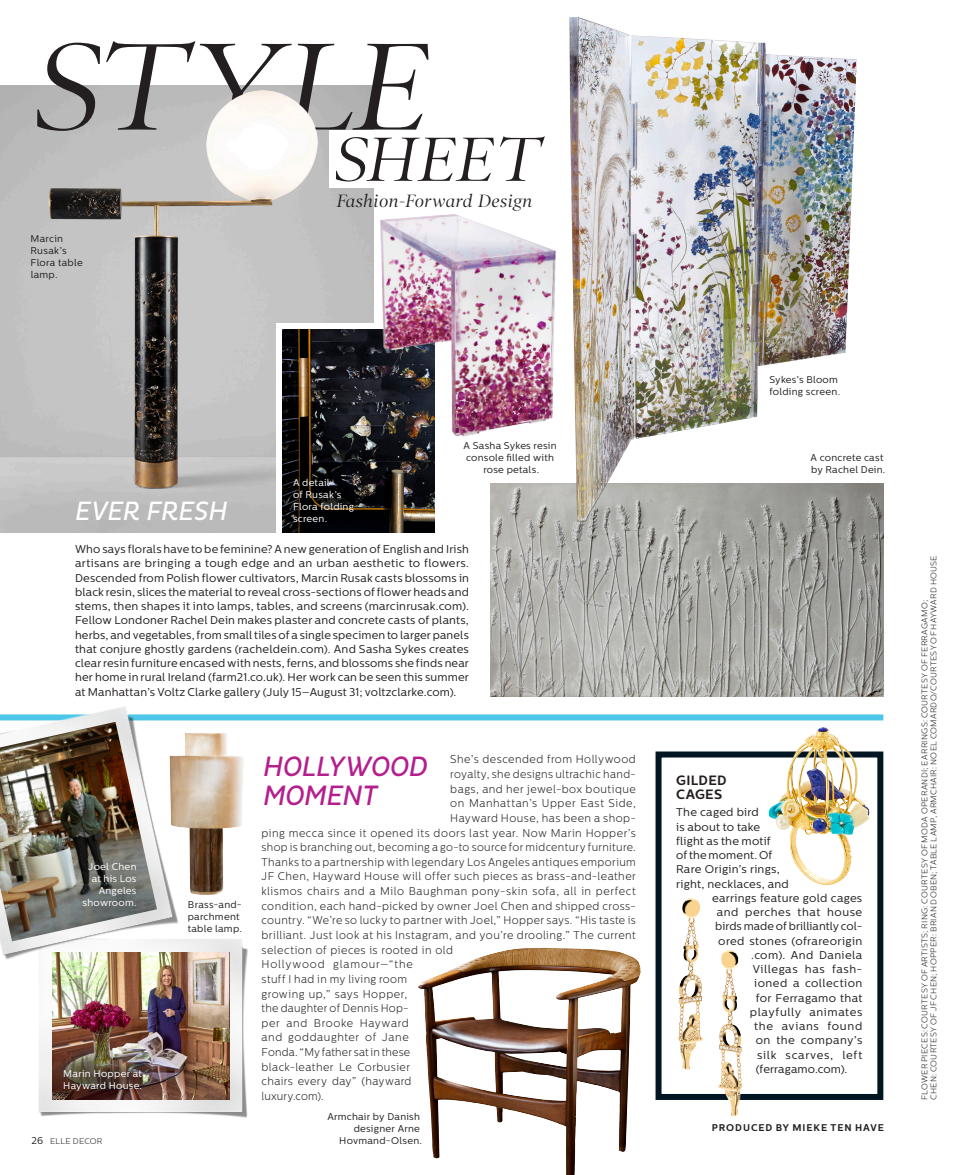
<style>
.page{position:relative;width:959px;height:1175px;background:#fff}
.page>*{position:absolute;margin:0;border:0;box-sizing:border-box;transform-origin:0 0}
.head{font:italic 125.25px "Poynter OS Display";letter-spacing:.02em;color:#231f20}
.head-2{font:italic 63px "Poynter OS Display";letter-spacing:.035em;color:#231f20}
.subhead2{font:italic 28.5px "Pluto Elle Cond";letter-spacing:-.035em;color:#b41e8d}
.subhead1{font:italic 27px "Pluto Elle Cond";letter-spacing:-.01em;color:#fff}
.t1{font:italic 18px "Poynter OS Display";letter-spacing:.03em;color:#231f20}
.subhead3{font:700 13.5px/14.2px "Centrale Sans";letter-spacing:.02em;color:#231f20}
.body1{font:11.25px/14.2px "Centrale Sans";letter-spacing:.01em;color:#231f20;text-align:justify}
.body2{font:300 11.25px "Centrale Sans";letter-spacing:.04em;color:#231f20;scale:.96 1}
.body2-2{font:300 11.25px "Centrale Sans";letter-spacing:.04em;color:#231f20;scale:.95 1}
.body3{font:11.25px "Centrale Sans";letter-spacing:.025em;color:#231f20}
.body2-3{font:300 11.25px "Centrale Sans";letter-spacing:.015em;color:#231f20;scale:.95 1}
.body3-2{font:11.25px "Centrale Sans";letter-spacing:.045em;color:#231f20}
.body3-3{font:11.25px "Centrale Sans";letter-spacing:.005em;color:#231f20}
.body2-4{font:300 11.25px "Centrale Sans";letter-spacing:.08em;color:#231f20;scale:.96 1}
.body2-5{font:300 11.25px "Centrale Sans";letter-spacing:.06em;color:#231f20;scale:.96 1}
.body3-4{font:11.25px "Centrale Sans";letter-spacing:.05em;color:#231f20}
.body3-5{font:11.25px "Centrale Sans";letter-spacing:.055em;color:#231f20}
.body3-6{font:11.25px "Centrale Sans";letter-spacing:.06em;color:#231f20}
.t2{font:9.75px/12px "Centrale Sans";letter-spacing:.025em;color:#231f20}
.t3{font:9.75px/12px "Centrale Sans";letter-spacing:.025em;color:#fff}
.byline{font:700 9.75px "Centrale Sans";letter-spacing:.095em;color:#231f20}
.guttercredit{font:300 8.25px/9px "Centrale Sans";letter-spacing:.035em;color:#231f20}
.foot_folio{font:300 8.25px "Centrale Sans";letter-spacing:.03em;color:#231f20}
.s1{font-weight:400;font-size:9.75px}
</style>
<div class="page">
<div style="left:0;top:714px;width:883px;height:6px;background:#4dc7e9"></div>
<div style="left:655px;top:751px;width:228px;height:349px;background:#fff;border:6px solid #011622"></div>
<img style="left:39px;top:939px;width:209px;height:179px">
<img style="left:52px;top:952px;width:177px;height:147px">
<img style="left:490px;top:483px;width:393px;height:213px">
<img style="left:368px;top:329px;width:67px;height:203px">
<img style="left:379px;top:214px;width:177px;height:224px">
<img style="left:418px;top:948px;width:223px;height:226px">
<img style="left:568px;top:17px;width:288px;height:505px">
<img style="left:186px;top:733px;width:58px;height:162px">
<img style="left:743px;top:714px;width:141px;height:194px">
<img style="left:678px;top:898px;width:25px;height:172px">
<img style="left:712px;top:950px;width:51px;height:166px">
<img style="left:0;top:707px;width:186px;height:264px">
<img style="left:0;top:722px;width:157px;height:219px">
<img style="left:0;top:86px;width:368px;height:446px">
<p class="head" style="left:35px;top:18px;width:393px">STYLE</p>
<p class="head-2" style="left:335px;top:125px;width:206px">SHEET</p>
<p class="t1" style="left:337px;top:191px;width:197px">Fashion-Forward Design</p>
<p class="t2" style="left:31px;top:233px;width:54px">Marcin<br>Rusak’s<br>Flora table lamp.</p>
<p class="subhead1" style="left:75px;top:495px;width:154px">EVER FRESH</p>
<p class="t3" style="left:293px;top:476px;width:63px">A detail<br>of Rusak’s<br>Flora folding screen.</p>
<p class="t2" style="left:463px;top:440px;width:95px;text-align:center">A Sasha Sykes resin console filled with rose petals.</p>
<p class="body1" style="left:75px;top:542px;width:395px">Who says florals have to be feminine? A new generation of English and Irish artisans are bringing a tough edge and an urban aesthetic to flowers.<br>Descended from Polish flower cultivators, Marcin Rusak casts blossoms in black resin, slices the material to reveal cross-sections of flower heads and stems, then shapes it into lamps, tables, and screens (marcinrusak.com).<br>Fellow Londoner Rachel Dein makes plaster and concrete casts of plants, herbs, and vegetables, from small tiles of a single specimen to larger panels that conjure ghostly gardens (racheldein.com). And Sasha Sykes creates clear resin furniture encased with nests, ferns, and blossoms she finds near her home in rural Ireland (farm21.co.uk). Her work can be seen this summer at Manhattan’s Voltz Clarke gallery (July 15–August 31; voltzclarke.com).</p>
<p class="t3" style="left:83px;top:860px;width:55px;text-align:right">Joel Chen at his Los<br>Angeles showroom.</p>
<p class="t3" style="left:63px;top:1068px;width:80px">Marin Hopper at<br>Hayward House.</p>
<p class="foot_folio" style="left:32px;top:1136px;width:72px"><span class="s1">26</span> ELLE DECOR</p>
<p class="t2" style="left:188px;top:898px;width:56px">Brass-and&shy;parchment table lamp.</p>
<p class="body2" style="left:450px;top:753px;width:195px">She’s descended from Hollywood</p>
<p class="body2-2" style="left:450px;top:767px;width:197px">royalty, she designs ultrachic hand-</p>
<p class="body2" style="left:450px;top:782px;width:195px">bags, and her jewel-box boutique</p>
<p class="body2" style="left:450px;top:797px;width:195px">on Manhattan’s Upper East Side,</p>
<p class="body2" style="left:450px;top:811px;width:195px">Hayward House, has been a shop-</p>
<p class="body2" style="left:261px;top:826px;width:391px">ping mecca since it opened its doors last year. Now Marin Hopper’s</p>
<p class="body2-2" style="left:261px;top:841px;width:395px">shop is branching out, becoming a go-to source for midcentury furniture.</p>
<p class="body2-2" style="left:261px;top:855px;width:395px">Thanks to a partnership with legendary Los Angeles antiques emporium</p>
<p class="body2" style="left:261px;top:870px;width:391px">JF Chen, Hayward House will offer such pieces as brass-and-leather</p>
<p class="body2" style="left:261px;top:884px;width:391px">klismos chairs and a Milo Baughman pony-skin sofa, all in perfect</p>
<p class="body2" style="left:261px;top:899px;width:391px">condition, each hand-picked by owner Joel Chen and shipped cross-</p>
<p class="body2-2" style="left:261px;top:914px;width:395px">country. “We’re so lucky to partner with Joel,” Hopper says. “His taste is</p>
<p class="body2" style="left:261px;top:928px;width:391px">brilliant. Just look at his Instagram, and you’re drooling.” The current</p>
<p class="body2" style="left:261px;top:943px;width:201px">selection of pieces is rooted in old</p>
<p class="body2-4" style="left:261px;top:958px;width:159px">Hollywood glamour—“the</p>
<p class="body2-2" style="left:261px;top:972px;width:155px">stuff I had in my living room</p>
<p class="body2" style="left:261px;top:987px;width:153px">growing up,” says Hopper,</p>
<p class="body2-2" style="left:261px;top:1001px;width:156px">the daughter of Dennis Hop-</p>
<p class="body2-5" style="left:261px;top:1016px;width:155px">per and Brooke Hayward</p>
<p class="body2" style="left:261px;top:1031px;width:155px">and goddaughter of Jane</p>
<p class="body2-3" style="left:261px;top:1045px;width:158px">Fonda. “My father sat in these</p>
<p class="body2" style="left:261px;top:1060px;width:156px">black-leather Le Corbusier</p>
<p class="body2" style="left:261px;top:1075px;width:158px">chairs every day” (hayward</p>
<p class="body2-3" style="left:261px;top:1089px;width:67px">luxury.com).</p>
<p class="subhead2" style="left:263px;top:750px;width:166px">HOLLYWOOD</p>
<p class="subhead2" style="left:263px;top:779px;width:116px">MOMENT</p>
<p class="t2" style="left:327px;top:1110px;width:96px;text-align:right">Armchair by Danish designer Arne<br>Hovmand-Olsen.</p>
<p class="t2" style="left:769px;top:373px;width:72px">Sykes’s Bloom folding screen.</p>
<p class="t2" style="left:810px;top:451px;width:76px">A concrete cast by Rachel Dein.</p>
<p class="subhead3" style="left:676px;top:773px;width:52px">GILDED<br>CAGES</p>
<p class="body3" style="left:676px;top:806px;width:84px">The caged bird</p>
<p class="body3" style="left:676px;top:820px;width:85px">is about to take</p>
<p class="body3" style="left:676px;top:834px;width:96px">flight as the motif</p>
<p class="body3" style="left:676px;top:848px;width:98px">of the moment. Of</p>
<p class="body3" style="left:676px;top:863px;width:105px">Rare Origin’s rings,</p>
<p class="body3" style="left:676px;top:877px;width:114px">right, necklaces, and</p>
<p class="body3" style="left:712px;top:891px;width:151px">earrings feature gold cages</p>
<p class="body3-2" style="left:716px;top:905px;width:147px">and perches that house</p>
<p class="body3-3" style="left:715px;top:920px;width:149px">birds made of brilliantly col-</p>
<p class="body3" style="left:718px;top:934px;width:145px">ored stones (ofrareorigin</p>
<p class="body3" style="left:751px;top:948px;width:112px">.com). And Daniela</p>
<p class="body3-2" style="left:752px;top:962px;width:111px">Villegas has fash-</p>
<p class="body3" style="left:754px;top:977px;width:110px">ioned a collection</p>
<p class="body3" style="left:755px;top:991px;width:108px">for Ferragamo that</p>
<p class="body3-4" style="left:749px;top:1005px;width:114px">playfully animates</p>
<p class="body3-6" style="left:754px;top:1019px;width:109px">the avians found</p>
<p class="body3" style="left:755px;top:1034px;width:108px">on the company’s</p>
<p class="body3-5" style="left:757px;top:1048px;width:107px">silk scarves, left</p>
<p class="body3" style="left:755px;top:1062px;width:93px">(ferragamo.com).</p>
<p class="byline" style="left:712px;top:1122px;width:174px">PRODUCED BY MIEKE TEN HAVE</p>
<p class="guttercredit" style="left:920px;top:1100px;width:546px;rotate:-90deg">FLOWER PIECES: COURTESY OF ARTISTS; RING: COURTESY OF MODA OPERANDI; EARRINGS: COURTESY OF FERRAGAMO;<br>CHEN: COURTESY OF JF CHEN; HOPPER: BRIAN DOBEN; TABLE LAMP, ARMCHAIR: NOEL COMARDO/COURTESY OF HAYWARD HOUSE</p>
</div>
